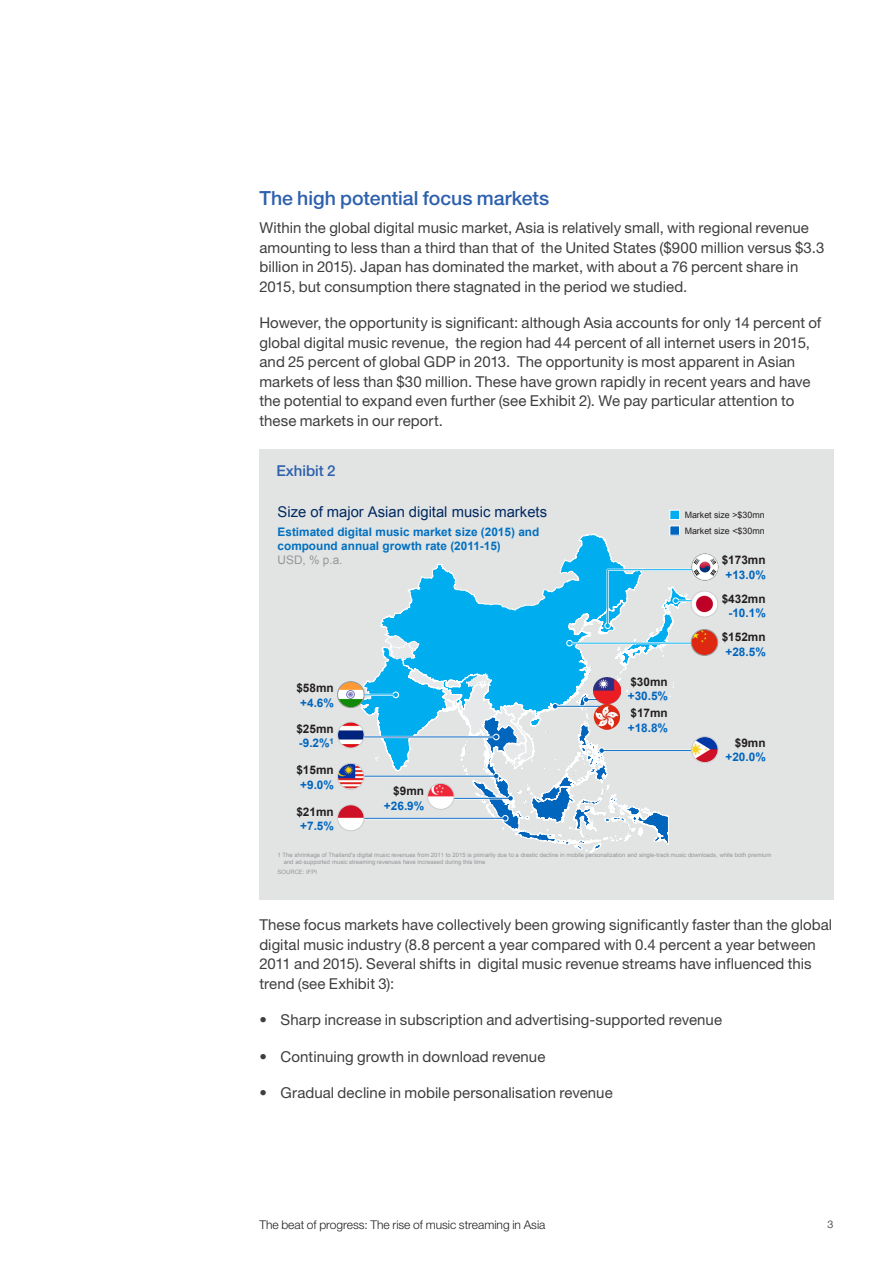
<style>
.page{position:relative;width:893px;height:1263px;background:#fff}
.page>*{position:absolute;margin:0;border:0;box-sizing:border-box;transform-origin:0 0}
.Heading___Level_1{font:500 19.5px "Helvetica Neue LT Std";color:#2d60ad}
.Body_10_13{font:15px/19.5px "Helvetica Neue LT Std";letter-spacing:.005em;color:#3e3e3f}
.Exhibit_headers_10_1{font:500 15px "Helvetica Neue LT Std";color:#2d60ad}
.t1{font:14.85px "Arial";color:#002960}
.t2{font:300 12px "Helvetica Neue LT Std";color:#231f20}
.t3{font:700 11.85px/14.2px "Arial";color:#0070c0}
.t4{font:700 11.85px/14.4px "Arial";color:#231f20;text-align:center}
.t5{font:700 11.85px/14.4px "Arial";color:#0065bd}
.t6{font:300 10.5px "Helvetica Neue LT Std";color:#231f20}
.t7{font:8.85px "Arial";color:#231f20}
.t8{font:6px/7.1px "Arial";letter-spacing:-.005em;color:#939598}
.s1{font-weight:400;color:#939598}
.s2{color:#0065bd}
.s3{color:#231f20}
</style>
<div class="page">
<div style="left:259px;top:449px;width:574px;height:450px;background:#e2e4e4"></div>
<svg style="left:437px;top:534px;width:188px;height:33px"></svg>
<div style="left:670px;top:510px;width:9px;height:9px;background:#00adef"></div>
<div style="left:670px;top:510px;width:10px;height:10px;border:1px solid #fff"></div>
<div style="left:670px;top:526px;width:9px;height:9px;background:#0065bd"></div>
<img style="left:691px;top:553px;width:27px;height:14px">
<svg style="left:337px;top:567px;width:382px;height:286px"></svg>
<svg style="left:594px;top:704px;width:26px;height:26px"></svg>
<h3 class="Heading___Level_1" style="left:259px;top:187px;width:291px">The high potential focus markets</h3>
<p class="Body_10_13" style="left:259px;top:218px;width:567px">Within the global digital music market, Asia is relatively small, with regional revenue amounting to less than a third than that of the United States ($900 million versus $3.3 billion in 2015). Japan has dominated the market, with about a 76 percent share in 2015, but consumption there stagnated in the period we studied.</p>
<p class="Body_10_13" style="left:259px;top:313px;width:563px">However, the opportunity is significant: although Asia accounts for only 14 percent of global digital music revenue, the region had 44 percent of all internet users in 2015, and 25 percent of global GDP in 2013. The opportunity is most apparent in Asian markets of less than $30 million. These have grown rapidly in recent years and have the potential to expand even further (see Exhibit 2). We pay particular attention to these markets in our report.</p>
<h6 class="Exhibit_headers_10_1" style="left:276px;top:462px;width:61px">Exhibit 2</h6>
<p class="t1" style="left:278px;top:502px;width:271px">Size of major Asian digital music markets</p>
<p class="t7" style="left:685px;top:509px;width:82px">Market size &gt;$30mn</p>
<p class="t3" style="left:278px;top:524px;width:263px">Estimated digital music market size (2015) and</p>
<p class="t7" style="left:685px;top:525px;width:82px">Market size &lt;$30mn</p>
<p class="t3" style="left:278px;top:539px;width:225px">compound annual growth rate (2011-15)<br><span class="s1">USD, % p.a.</span></p>
<p class="t4" style="left:722px;top:553px;width:46px">$173mn <span class="s2">+13.0%</span></p>
<p class="t4" style="left:296px;top:681px;width:39px">$58mn <span class="s2">+4.6%</span></p>
<p class="t4" style="left:296px;top:722px;width:39px;text-align:left">$25mn <span class="s2">-9.2%</span><sup>1</sup></p>
<p class="t4" style="left:296px;top:763px;width:39px">$15mn <span class="s2">+9.0%</span></p>
<p class="t4" style="left:296px;top:804px;width:39px">$21mn <span class="s2">+7.5%</span></p>
<p class="t5" style="left:384px;top:784px;width:42px;text-align:right"><span class="s3">$9mn </span>+26.9%</p>
<p class="t5" style="left:628px;top:674px;width:42px"><span class="s3">$30mn </span>+30.5%</p>
<p class="t5" style="left:628px;top:706px;width:42px"><span class="s3">$17mn </span>+18.8%</p>
<p class="t4" style="left:722px;top:592px;width:46px">$432mn <span class="s2">-10.1%</span></p>
<p class="t4" style="left:722px;top:630px;width:46px">$152mn <span class="s2">+28.5%</span></p>
<p class="t5" style="left:725px;top:736px;width:42px;text-align:right"><span class="s3">$9mn </span>+20.0%</p>
<p class="t8" style="left:284px;top:851px;width:489px;text-indent:-6px">1 The shrinkage of Thailand's digital music revenues from 2011 to 2015 is primarily due to a drastic decline in mobile personalization and single-track music downloads, while both premium and ad-supported music streaming revenues have increased during this time</p>
<p class="t8" style="left:278px;top:868px;width:41px">SOURCE: IFPI</p>
<p class="Body_10_13" style="left:259px;top:915px;width:574px">These focus markets have collectively been growing significantly faster than the global digital music industry (8.8 percent a year compared with 0.4 percent a year between 2011 and 2015). Several shifts in digital music revenue streams have influenced this trend (see Exhibit 3):</p>
<p class="Body_10_13" style="left:259px;top:1010px;width:464px">• Sharp increase in subscription and advertising-supported revenue</p>
<p class="Body_10_13" style="left:259px;top:1047px;width:287px">• Continuing growth in download revenue</p>
<p class="Body_10_13" style="left:259px;top:1083px;width:355px">• Gradual decline in mobile personalisation revenue</p>
<p class="t2" style="left:259px;top:1217px;width:288px">The beat of progress: The rise of music streaming in Asia</p>
<p class="t6" style="left:828px;top:1218px;width:7px">3</p>
</div>
